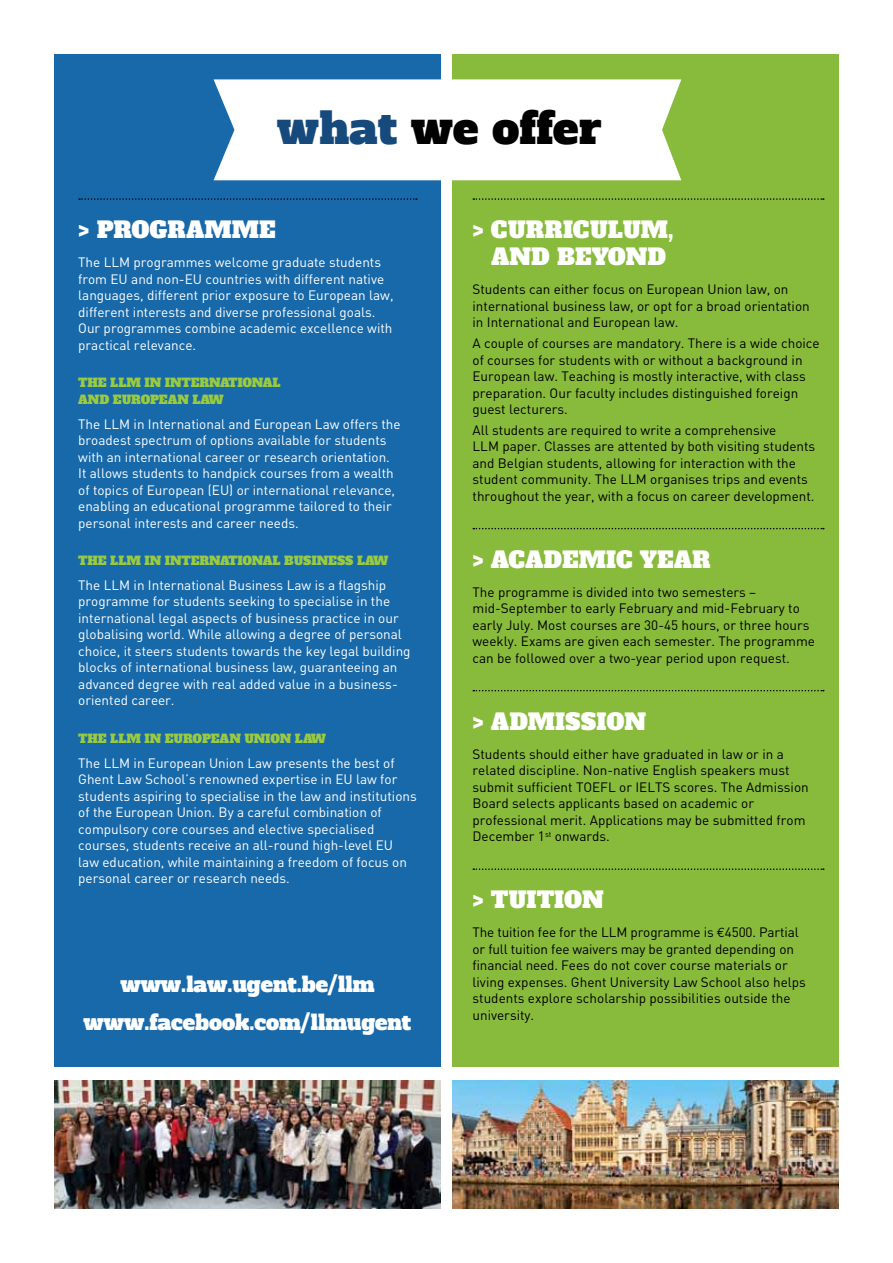
<style>
.page{position:relative;width:893px;height:1263px;background:#fff}
.page>*{position:absolute;margin:0;border:0;box-sizing:border-box;transform-origin:0 0}
.t1{font:43.2px "Alfa Slab One";color:#000}
.t2{font:22.5px/27px "Alfa Slab One";letter-spacing:.01em;color:#fff;text-align:center}
.t3{font:21px/37.5px "Alfa Slab One";color:#fff;text-align:center}
.t4{font:13.5px/16.5px "DIN";color:#000}
.t5{font:13.5px/16.5px "DIN";color:#fff}
.t6{font:12px/16.5px "Alfa Slab One";color:#9aca3f}
.s1{color:#174a7c}
.s2{font-family:"Euro Mono Std"}
</style>
<div class="page">
<div style="left:452px;top:54px;width:387px;height:1013px;background:#88bb3c"></div>
<svg style="left:473px;top:198px;width:351px;height:2px"></svg>
<svg style="left:473px;top:528px;width:351px;height:1px"></svg>
<svg style="left:473px;top:690px;width:351px;height:1px"></svg>
<svg style="left:473px;top:868px;width:351px;height:2px"></svg>
<img style="left:54px;top:1080px;width:387px;height:129px">
<img style="left:452px;top:1080px;width:387px;height:129px">
<div style="left:54px;top:54px;width:387px;height:1013px;background:#1869aa"></div>
<svg style="left:79px;top:198px;width:338px;height:2px"></svg>
<div style="left:214px;top:79px;width:467px;height:101px;background:#fff"></div>
<h1 class="t1" style="left:277px;top:99px;width:326px"><span class="s1">WHAT</span> WE OFFER</h1>
<h2 class="t2" style="left:78px;top:217px;width:199px">&gt; PROGRAMME</h2>
<p class="t5" style="left:78px;top:254px;width:317px">The LLM programmes welcome graduate students from EU and non-EU countries with different native languages, different prior exposure to European law, different interests and diverse professional goals.<br>Our programmes combine academic excellence with practical relevance.</p>
<p class="t6" style="left:78px;top:375px;width:44px">THE LLM</p>
<p class="t6" style="left:78px;top:375px;width:204px;text-indent:66px">IN INTERNATIONAL<br>AND EUROPEAN LAW</p>
<p class="t5" style="left:78px;top:415px;width:324px">The LLM in International and European Law offers the broadest spectrum of options available for students with an international career or research orientation.<br>It allows students to handpick courses from a wealth of topics of European (EU) or international relevance, enabling an educational programme tailored to their personal interests and career needs.</p>
<p class="t6" style="left:78px;top:552px;width:44px">THE LLM</p>
<p class="t6" style="left:144px;top:552px;width:245px">IN INTERNATIONAL BUSINESS LAW</p>
<p class="t5" style="left:78px;top:576px;width:334px">The LLM in International Business Law is a flagship programme for students seeking to specialise in the international legal aspects of business practice in our globalising world. While allowing a degree of personal choice, it steers students towards the key legal building blocks of international business law, guaranteeing an advanced degree with real added value in a business&shy;oriented career.</p>
<p class="t6" style="left:78px;top:730px;width:44px">THE LLM</p>
<p class="t6" style="left:144px;top:730px;width:183px">IN EUROPEAN UNION LAW</p>
<p class="t5" style="left:78px;top:754px;width:340px">The LLM in European Union Law presents the best of Ghent Law School’s renowned expertise in EU law for students aspiring to specialise in the law and institutions of the European Union. By a careful combination of compulsory core courses and elective specialised courses, students receive an all-round high-level EU law education, while maintaining a freedom of focus on personal career or research needs.</p>
<h3 class="t3" style="left:84px;top:966px;width:329px">WWW.LAW.UGENT.BE/LLM<br>WWW.FACEBOOK.COM/LLMUGENT</h3>
<h2 class="t2" style="left:472px;top:217px;width:203px">&gt; CURRICULUM,<br>AND BEYOND</h2>
<p class="t4" style="left:472px;top:281px;width:339px">Students can either focus on European Union law, on international business law, or opt for a broad orientation in International and European law.</p>
<p class="t4" style="left:472px;top:335px;width:349px">A couple of courses are mandatory. There is a wide choice of courses for students with or without a background in European law. Teaching is mostly interactive, with class preparation. Our faculty includes distinguished foreign guest lecturers.</p>
<p class="t4" style="left:472px;top:421px;width:344px">All students are required to write a comprehensive<br>LLM paper. Classes are attented by both visiting students and Belgian students, allowing for interaction with the student community. The LLM organises trips and events throughout the year, with a focus on career development.</p>
<h2 class="t2" style="left:472px;top:546px;width:240px">&gt; ACADEMIC YEAR</h2>
<p class="t4" style="left:472px;top:583px;width:344px">The programme is divided into two semesters – mid-September to early February and mid-February to early July. Most courses are 30-45 hours, or three hours weekly. Exams are given each semester. The programme can be followed over a two-year period upon request.</p>
<h2 class="t2" style="left:472px;top:708px;width:175px">&gt; ADMISSION</h2>
<p class="t4" style="left:472px;top:745px;width:338px">Students should either have graduated in law or in a related discipline. Non-native English speakers must submit sufficient TOEFL or IELTS scores. The Admission Board selects applicants based on academic or professional merit. Applications may be submitted from December 1<sup>st</sup> onwards.</p>
<h2 class="t2" style="left:472px;top:887px;width:132px">&gt; TUITION</h2>
<p class="t4" style="left:472px;top:924px;width:335px">The tuition fee for the LLM programme is <span class="s2">€</span>4500. Partial or full tuition fee waivers may be granted depending on financial need. Fees do not cover course materials or living expenses. Ghent University Law School also helps students explore scholarship possibilities outside the university.</p>
</div>
